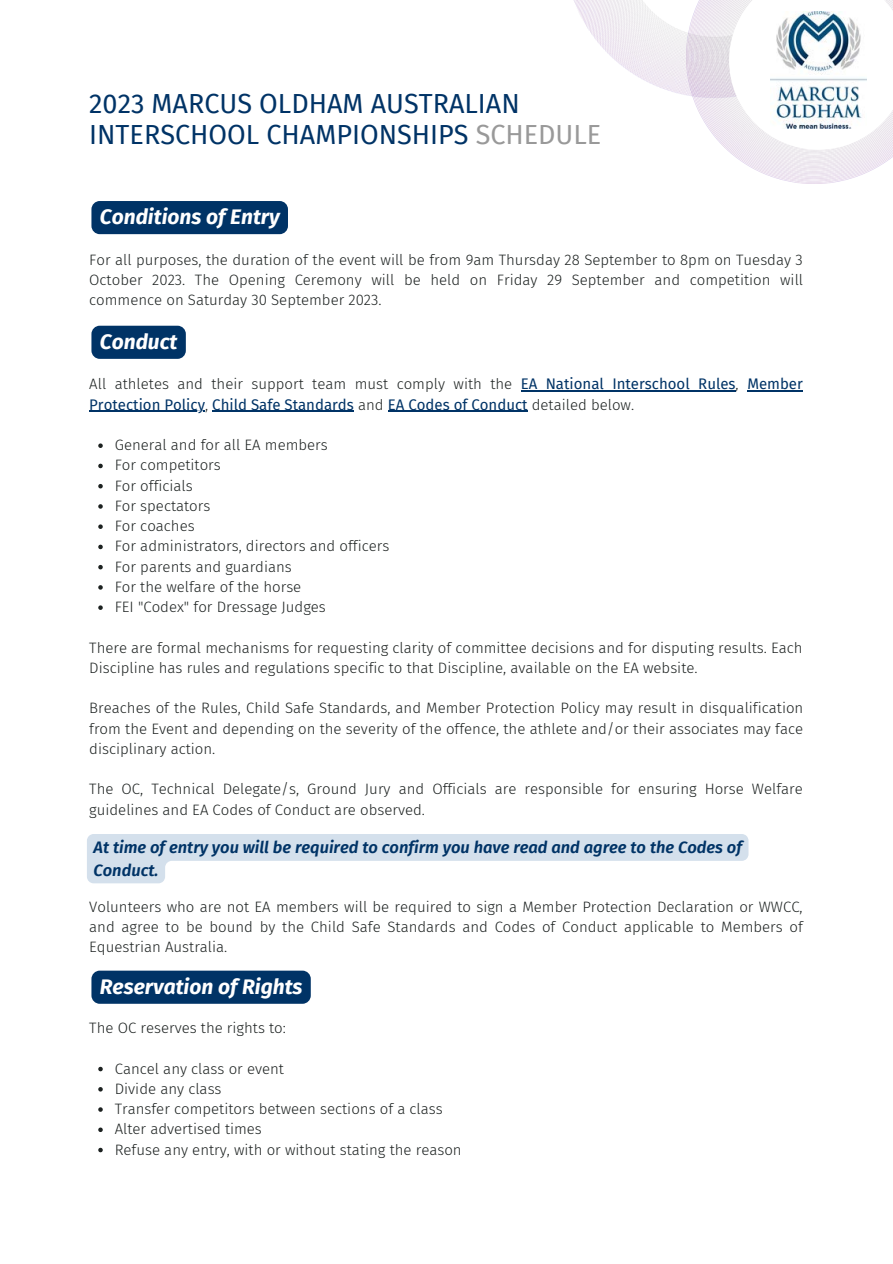
<style>
.page{position:relative;width:893px;height:1264px;background:#fff}
.page>*{position:absolute;margin:0;border:0;box-sizing:border-box;transform-origin:0 0}
.t1{font:27px/31.5px "Fira Sans";color:#036}
.t2{font:italic 700 21px "Fira Sans";color:#fff}
.t3{font:italic 600 16.5px/22.5px "Fira Sans";color:#036}
.t4{font:300 15px/20.2px "Fira Sans";color:#1c2120;text-align:justify}
.t5{font:15px/20.2px "Fira Sans";color:#036}
.s1{color:#999}
.s2{font-weight:300;color:#1c2120}
</style>
<div class="page">
<div style="left:91px;top:201px;width:197px;height:33px;background:#036;border-radius:8px"></div>
<div style="left:91px;top:326px;width:95px;height:33px;background:#036;border-radius:8px"></div>
<svg style="left:98px;top:443px;width:5px;height:5px"></svg>
<svg style="left:98px;top:463px;width:5px;height:5px"></svg>
<svg style="left:98px;top:484px;width:5px;height:4px"></svg>
<svg style="left:98px;top:504px;width:5px;height:4px"></svg>
<svg style="left:98px;top:524px;width:5px;height:5px"></svg>
<svg style="left:98px;top:544px;width:5px;height:5px"></svg>
<svg style="left:98px;top:565px;width:5px;height:4px"></svg>
<svg style="left:98px;top:585px;width:5px;height:4px"></svg>
<svg style="left:98px;top:605px;width:5px;height:5px"></svg>
<hr style="left:520px;top:390px;width:215px;height:2px;background:#036">
<hr style="left:747px;top:390px;width:55px;height:2px;background:#036">
<hr style="left:89px;top:411px;width:116px;height:1px;background:#036">
<hr style="left:212px;top:411px;width:142px;height:1px;background:#036">
<hr style="left:388px;top:411px;width:139px;height:1px;background:#036">
<svg style="left:87px;top:834px;width:661px;height:49px"></svg>
<svg style="left:98px;top:1066px;width:5px;height:5px"></svg>
<svg style="left:98px;top:1087px;width:5px;height:4px"></svg>
<svg style="left:98px;top:1107px;width:5px;height:4px"></svg>
<svg style="left:98px;top:1127px;width:5px;height:4px"></svg>
<svg style="left:98px;top:1147px;width:5px;height:5px"></svg>
<div style="left:91px;top:970px;width:220px;height:33px;background:#036;border-radius:8px"></div>
<img style="left:727px;top:150px;width:165px;height:34px">
<img style="left:573px;top:0;width:156px;height:150px">
<svg style="left:729px;top:0;width:163px;height:150px"></svg>
<img style="left:770px;top:11px;width:96px;height:117px">
<p class="t1" style="left:89px;top:88px;width:513px">2023 MARCUS OLDHAM AUSTRALIAN<br>INTERSCHOOL CHAMPIONSHIPS <span class="s1">SCHEDULE</span></p>
<p class="t2" style="left:100px;top:205px;width:181px">Conditions of Entry</p>
<p class="t4" style="left:89px;top:250px;width:715px">For all purposes, the duration of the event will be from 9am Thursday 28 September to 8pm on Tuesday 3<br>October 2023. The Opening Ceremony will be held on Friday 29 September and competition will commence on Saturday 30 September 2023.</p>
<p class="t2" style="left:100px;top:329px;width:79px">Conduct</p>
<p class="t5" style="left:89px;top:374px;width:715px"><span class="s2">All athletes and their support team must comply with the</span> EA National Interschool Rules<span class="s2">,</span> Member<br>Protection Policy<span class="s2">,</span> Child Safe Standards <span class="s2">and</span> EA Codes of Conduct <span class="s2">detailed below.</span></p>
<p class="t4" style="left:115px;top:435px;width:214px">General and for all EA members</p>
<p class="t4" style="left:115px;top:455px;width:107px">For competitors</p>
<p class="t4" style="left:115px;top:475px;width:80px">For officials</p>
<p class="t4" style="left:115px;top:496px;width:97px">For spectators</p>
<p class="t4" style="left:115px;top:516px;width:81px">For coaches</p>
<p class="t4" style="left:115px;top:536px;width:276px">For administrators, directors and officers</p>
<p class="t4" style="left:115px;top:556px;width:178px">For parents and guardians</p>
<p class="t4" style="left:115px;top:576px;width:188px">For the welfare of the horse</p>
<p class="t4" style="left:115px;top:597px;width:213px">FEI "Codex" for Dressage Judges</p>
<p class="t4" style="left:89px;top:637px;width:714px">There are formal mechanisms for requesting clarity of committee decisions and for disputing results. Each<br>Discipline has rules and regulations specific to that Discipline, available on the EA website.</p>
<p class="t4" style="left:89px;top:698px;width:715px">Breaches of the Rules, Child Safe Standards, and Member Protection Policy may result in disqualification from the Event and depending on the severity of the offence, the athlete and/or their associates may face disciplinary action.</p>
<p class="t4" style="left:89px;top:779px;width:715px">The OC, Technical Delegate/s, Ground Jury and Officials are responsible for ensuring Horse Welfare guidelines and EA Codes of Conduct are observed.</p>
<p class="t3" style="left:93px;top:836px;width:650px">At time of entry you will be required to confirm you have read and agree to the Codes of<br>Conduct.</p>
<p class="t4" style="left:89px;top:896px;width:715px">Volunteers who are not EA members will be required to sign a Member Protection Declaration or WWCC, and agree to be bound by the Child Safe Standards and Codes of Conduct applicable to Members of Equestrian Australia.</p>
<p class="t2" style="left:100px;top:974px;width:204px">Reservation of Rights</p>
<p class="t4" style="left:89px;top:1017px;width:198px">The OC reserves the rights to:</p>
<p class="t4" style="left:115px;top:1058px;width:171px">Cancel any class or event</p>
<p class="t4" style="left:115px;top:1078px;width:108px">Divide any class</p>
<p class="t4" style="left:115px;top:1098px;width:329px">Transfer competitors between sections of a class</p>
<p class="t4" style="left:115px;top:1119px;width:149px">Alter advertised times</p>
<p class="t4" style="left:115px;top:1139px;width:348px">Refuse any entry, with or without stating the reason</p>
</div>
